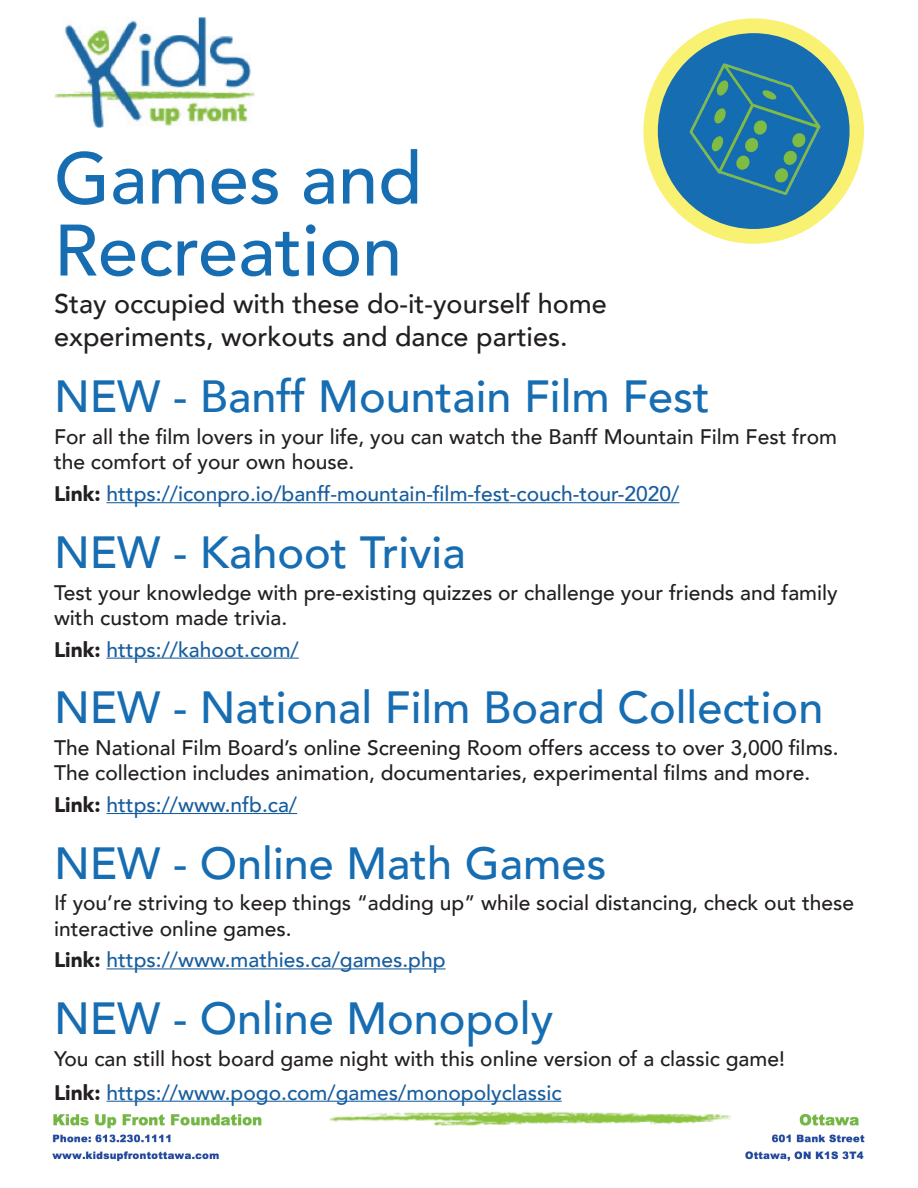
<style>
.page{position:relative;width:918px;height:1188px;background:#fff}
.page>*{position:absolute;margin:0;border:0;box-sizing:border-box;transform-origin:0 0}
.t1{font:500 72px/72px "Avenir";color:#176db2}
.t2{font:500 45px "Avenir";color:#176db2}
.t3{font:500 27px/32.4px "Avenir";color:#231f20}
.t4{font:500 21px/25.2px "Avenir";color:#231f20}
.t5{font:500 21px "Avenir";color:#175d9e}
.s1{font-weight:900;color:#231f20}
.s2{font-weight:900}
.s3{color:#175d9e}
</style>
<div class="page">
<div style="left:643px;top:18px;width:221px;height:226px;background:#f8f171;border-radius:50%"></div>
<div style="left:658px;top:33px;width:192px;height:196px;background:#176db2;border-radius:50%"></div>
<img style="left:664px;top:38px;width:182px;height:182px">
<img style="left:54px;top:17px;width:201px;height:111px">
<img style="left:52px;top:1101px;width:813px;height:61px">
<hr style="left:107px;top:813px;width:190px;height:1px;background:#175d9e">
<hr style="left:107px;top:968px;width:339px;height:1px;background:#175d9e">
<hr style="left:107px;top:502px;width:572px;height:1px;background:#175d9e">
<hr style="left:107px;top:658px;width:192px;height:1px;background:#175d9e">
<hr style="left:107px;top:1101px;width:455px;height:1px;background:#175d9e">
<h1 class="t1" style="left:54px;top:139px;width:370px">Games and<br>Recreation</h1>
<p class="t3" style="left:54px;top:286px;width:554px">Stay occupied with these do-it-yourself home experiments, workouts and dance parties.</p>
<h2 class="t2" style="left:54px;top:358px;width:657px">NEW - Banff Mountain Film Fest</h2>
<p class="t4" style="left:54px;top:423px;width:785px">For all the film lovers in your life, you can watch the Banff Mountain Film Fest from the comfort of your own house.</p>
<p class="t5" style="left:54px;top:476px;width:627px"><span class="s1">Link:</span> https://iconpro.io/banff-mountain-film-fest-couch-tour-2020/</p>
<h2 class="t2" style="left:54px;top:513px;width:413px">NEW - Kahoot Trivia</h2>
<p class="t4" style="left:54px;top:579px;width:785px">Test your knowledge with pre-existing quizzes or challenge your friends and family with custom made trivia.</p>
<p class="t5" style="left:54px;top:631px;width:246px"><span class="s1">Link:</span> https://kahoot.com/</p>
<h2 class="t2" style="left:54px;top:669px;width:771px">NEW - National Film Board Collection</h2>
<p class="t4" style="left:54px;top:734px;width:786px">The National Film Board’s online Screening Room offers access to over 3,000 films.<br>The collection includes animation, documentaries, experimental films and more.</p>
<p class="t5" style="left:54px;top:786px;width:245px"><span class="s1">Link:</span> https://www.nfb.ca/</p>
<h2 class="t2" style="left:54px;top:824px;width:554px">NEW - Online Math Games</h2>
<p class="t4" style="left:54px;top:889px;width:802px">If you’re striving to keep things “adding up” while social distancing, check out these interactive online games.</p>
<p class="t5" style="left:54px;top:942px;width:393px"><span class="s1">Link:</span> https://www.mathies.ca/games.php</p>
<h2 class="t2" style="left:54px;top:979px;width:501px">NEW - Online Monopoly</h2>
<p class="t4" style="left:54px;top:1040px;width:732px;line-height:33.9px">You can still host board game night with this online version of a classic game!<br><span class="s2">Link:</span> <span class="s3">https://www.pogo.com/games/monopolyclassic</span></p>
</div>
